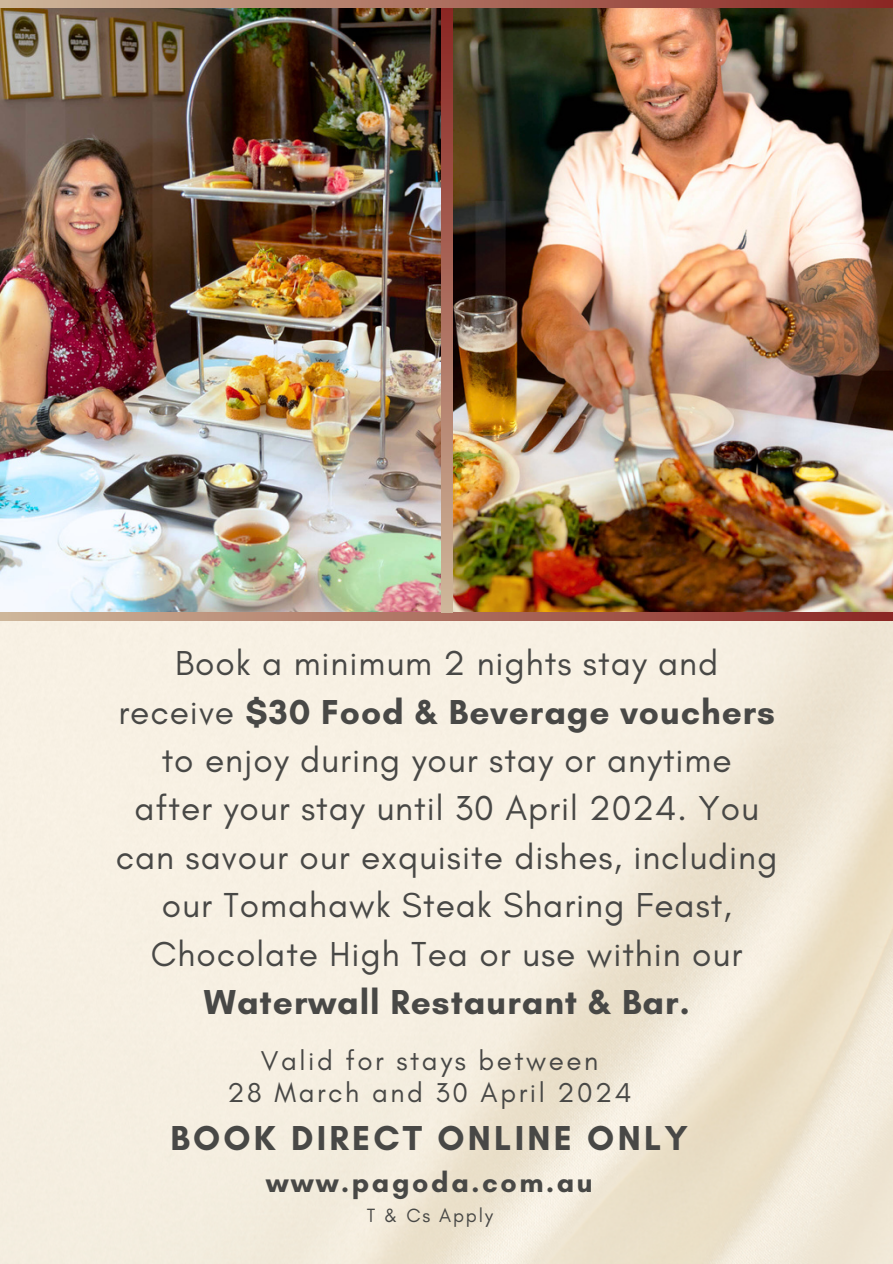
<style>
.page{position:relative;width:893px;height:1264px;background:#fff}
.page>*{position:absolute;margin:0;border:0;box-sizing:border-box;transform-origin:0 0}
.t1{font:35.25px/48.3px "Glacial Indifference";letter-spacing:.025em;color:#484846;text-align:center}
.t2{font:700 35.25px "Glacial Indifference";letter-spacing:.09em;color:#484846}
.t3{font:700 28.5px "Glacial Indifference";letter-spacing:.09em;color:#484846}
.t4{font:27.75px "Glacial Indifference";letter-spacing:.09em;color:#484846}
.t5{font:19.5px "Glacial Indifference";letter-spacing:.09em;color:#484846}
.s1{font-weight:700}
</style>
<div class="page">
<div style="left:0;top:0;width:892px;height:621px;background:linear-gradient(to right,#ceb89b,#8b2723)"></div>
<img style="left:0;top:8px;width:892px;height:603px">
<svg style="left:441px;top:8px;width:11px;height:604px;background:#ac6e5e"></svg>
<h1 class="t1" style="left:116px;top:638px;width:663px">Book a minimum 2 nights stay and receive <span class="s1">$30 Food &amp; Beverage vouchers </span>to enjoy during your stay or anytime<br>after your stay until 30 April 2024. You can savour our exquisite dishes, including our Tomahawk Steak Sharing Feast, Chocolate High Tea or use within our <span class="s1">Waterwall Restaurant &amp; Bar.</span></h1>
<h1 class="t4" style="left:261px;top:1044px;width:339px">Valid for stays between</h1>
<p class="t4" style="left:227px;top:1075px;width:405px">28 March and 30 April 2024</p>
<p class="t2" style="left:170px;top:1116px;width:519px">BOOK DIRECT ONLINE ONLY</p>
<p class="t3" style="left:266px;top:1165px;width:328px">www.pagoda.com.au</p>
<p class="t5" style="left:367px;top:1203px;width:128px">T &amp; Cs Apply</p>
</div>
